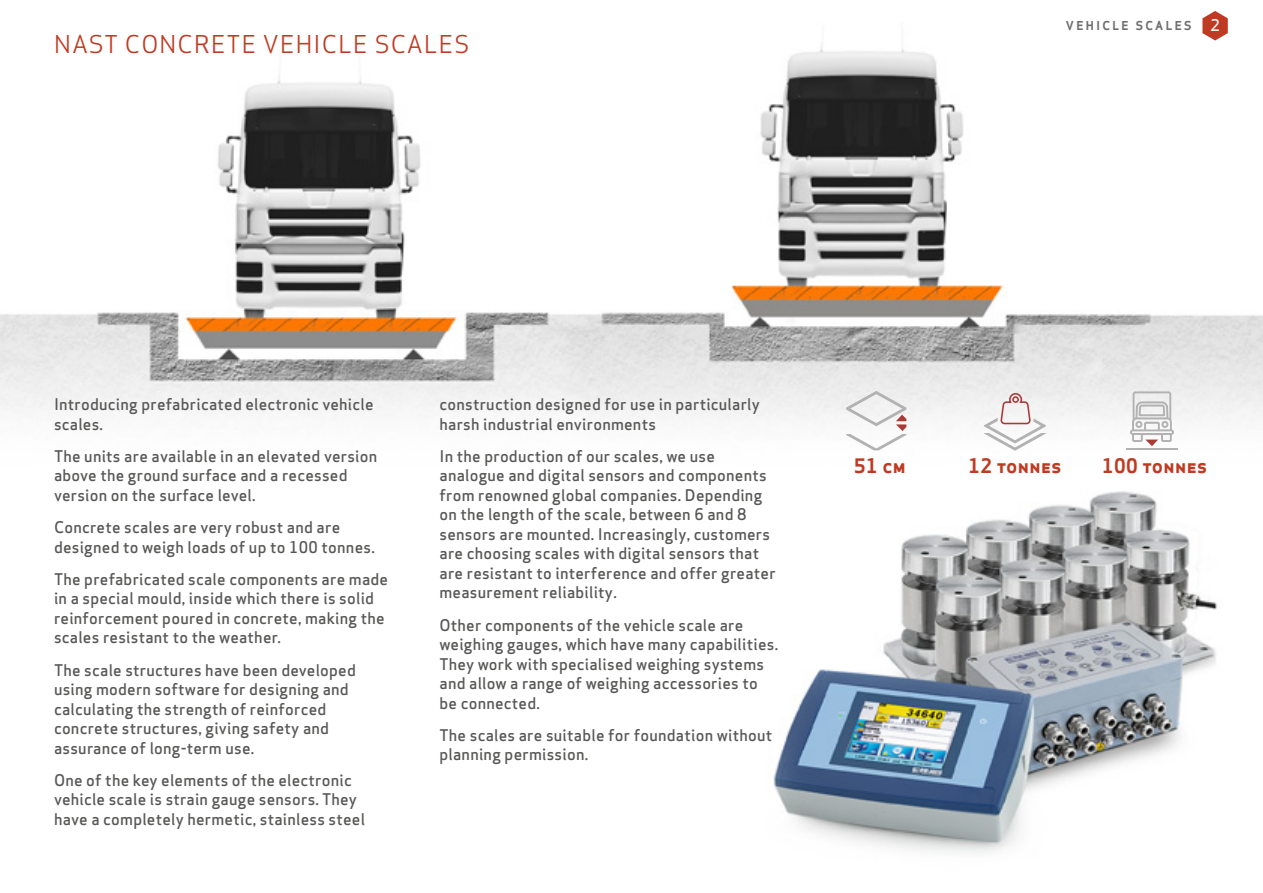
<style>
.page{position:relative;width:1263px;height:893px;background:#fff}
.page>*{position:absolute;margin:0;border:0;box-sizing:border-box;transform-origin:0 0}
._1_nagluwek-strona{font:24px "Apex Sans";letter-spacing:.05em;color:#bf3a22}
.LICZBY{font:700 19.5px "Apex Sans";letter-spacing:.02em;color:#bf3a22}
.t1{font:500 15.75px/19.5px "Apex Sans";letter-spacing:.015em;color:#575756}
.t2{font:500 15.75px "Apex Sans";color:#fff}
.nagluwek{font:700 12px "Apex Sans";letter-spacing:.2em;color:#706f6f}
</style>
<div class="page">
<img style="left:0;top:43px;width:1263px;height:810px">
<svg style="left:1202px;top:11px;width:26px;height:30px"></svg>
<svg style="left:846px;top:391px;width:60px;height:59px"></svg>
<svg style="left:985px;top:392px;width:60px;height:58px"></svg>
<svg style="left:1130px;top:391px;width:44px;height:55px"></svg>
<hr style="left:1126px;top:448px;width:51px;height:2px;background:#b3b2b2">
<p class="_1_nagluwek-strona" style="left:54px;top:25px;width:417px">NAST CONCRETE VEHICLE SCALES</p>
<p class="nagluwek" style="left:1066px;top:18px;width:127px">VEHICLE SCALES</p>
<p class="t2" style="left:1210px;top:11px;width:11px">2</p>
<p class="t1" style="left:54px;top:393px;width:321px">Introducing prefabricated electronic vehicle scales.</p>
<p class="t1" style="left:54px;top:444px;width:325px">The units are available in an elevated version above the ground surface and a recessed version on the surface level.</p>
<p class="t1" style="left:54px;top:516px;width:322px">Concrete scales are very robust and are designed to weigh loads of up to 100 tonnes.</p>
<p class="t1" style="left:54px;top:567px;width:336px">The prefabricated scale components are made in a special mould, inside which there is solid reinforcement poured in concrete, making the scales resistant to the weather.</p>
<p class="t1" style="left:54px;top:658px;width:303px">The scale structures have been developed using modern software for designing and calculating the strength of reinforced concrete structures, giving safety and assurance of long-term use.</p>
<p class="t1" style="left:54px;top:768px;width:313px">One of the key elements of the electronic vehicle scale is strain gauge sensors. They have a completely hermetic, stainless steel</p>
<p class="t1" style="left:439px;top:393px;width:322px">construction designed for use in particularly harsh industrial environments</p>
<p class="t1" style="left:439px;top:444px;width:338px">In the production of our scales, we use analogue and digital sensors and components from renowned global companies. Depending on the length of the scale, between 6 and 8 sensors are mounted. Increasingly, customers are choosing scales with digital sensors that are resistant to interference and offer greater measurement reliability.</p>
<p class="t1" style="left:439px;top:613px;width:340px">Other components of the vehicle scale are weighing gauges, which have many capabilities.<br>They work with specialised weighing systems and allow a range of weighing accessories to be connected.</p>
<p class="t1" style="left:439px;top:723px;width:334px">The scales are suitable for foundation without planning permission.</p>
<p class="LICZBY" style="left:854px;top:453px;width:53px">51 cm</p>
<p class="LICZBY" style="left:968px;top:453px;width:95px">12 tonnes</p>
<p class="LICZBY" style="left:1102px;top:453px;width:107px">100 tonnes</p>
</div>
